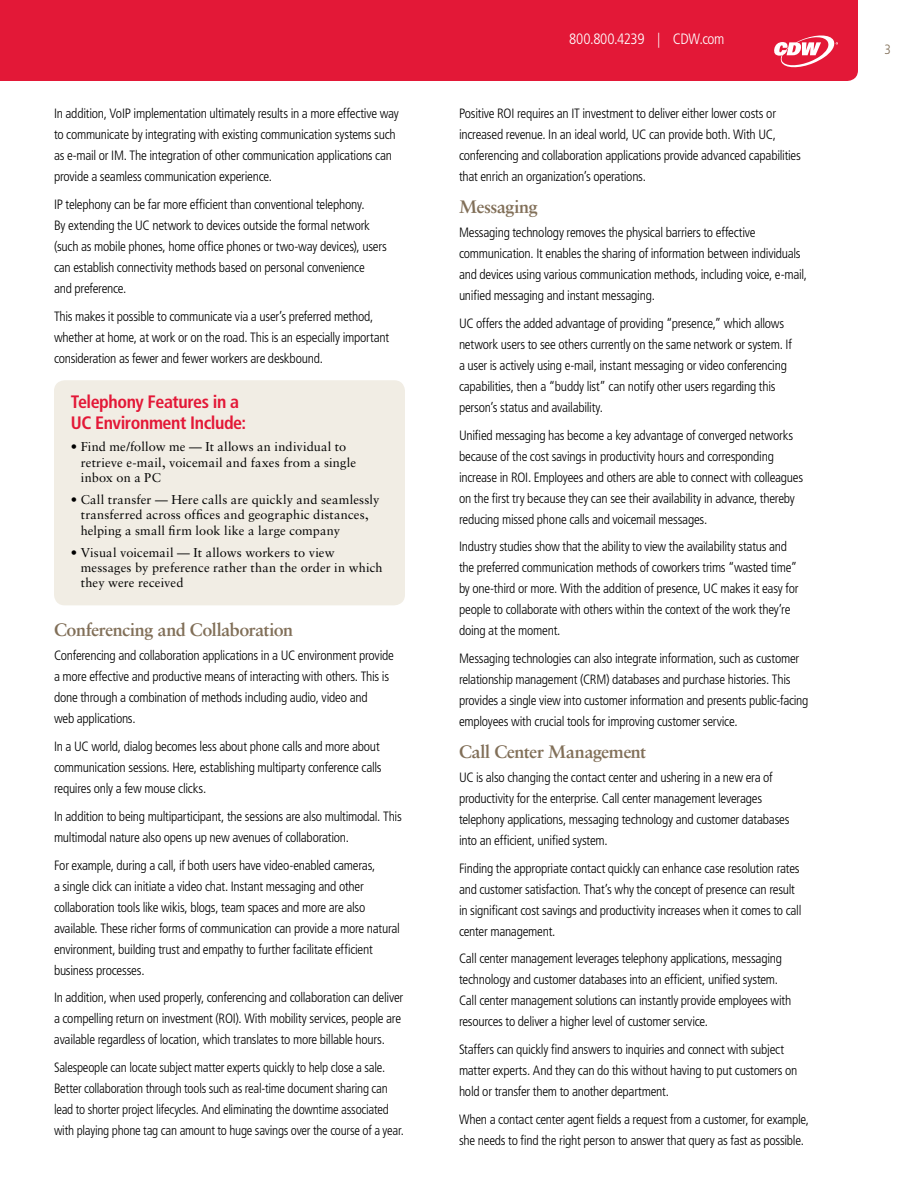
<style>
.page{position:relative;width:918px;height:1188px;background:#fff}
.page>*{position:absolute;margin:0;border:0;box-sizing:border-box;transform-origin:0 0}
.t1{font:700 18px "Sabon";letter-spacing:-.025em;color:#816f58}
.t2{font:700 condensed 18px/21px "Frutiger LT Std";letter-spacing:-.025em;color:#e31837}
.t3{font:300 condensed 15px "Frutiger LT Std";letter-spacing:-.02em;color:#fff}
.t4{font:300 condensed 13.5px/21px "Frutiger LT Std";letter-spacing:-.02em;color:#000}
.t5{font:300 condensed 13.5px "Frutiger LT Std";color:#816f58}
.t6{font:12.75px/15.3px "Sabon";letter-spacing:.01em;color:#000}
</style>
<div class="page">
<div style="left:0;top:0;width:858px;height:81px;background:#e31837"></div>
<svg style="left:774px;top:35px;width:64px;height:32px"></svg>
<div style="left:54px;top:380px;width:351px;height:225px;background:#f1ede4;border-radius:11px"></div>
<p class="t4" style="left:54px;top:103px;width:346px">In addition, VoIP implementation ultimately results in a more effective way to communicate by integrating with existing communication systems such as e-mail or IM . The integration of other communication applications can provide a seamless communication experience.</p>
<p class="t4" style="left:54px;top:194px;width:334px">IP telephony can be far more efficient than conventional telephony.<br>By extending the UC network to devices outside the formal network (such as mobile phones, home office phones or two-way devices), users can establish connectivity methods based on personal convenience<br>and preference.</p>
<p class="t4" style="left:54px;top:306px;width:337px">This makes it possible to communicate via a user’s preferred method, whether at home, at work or on the road. This is an especially important consideration as fewer and fewer workers are deskbound.</p>
<h1 class="t2" style="left:71px;top:392px;width:177px">Telephony Features in a<br>UC Environment Include:</h1>
<p class="t6" style="left:81px;top:439px;width:277px;text-indent:-10px">• Find me/follow me — It allows an individual to retrieve e-mail, voicemail and faxes from a single inbox on a PC</p>
<p class="t6" style="left:81px;top:492px;width:300px;text-indent:-10px">• Call transfer — Here calls are quickly and seamlessly transferred across offices and geographic distances, helping a small firm look like a large company</p>
<p class="t6" style="left:81px;top:545px;width:303px;text-indent:-10px">• Visual voicemail — It allows workers to view messages by preference rather than the order in which they were received</p>
<h1 class="t1" style="left:54px;top:619px;width:241px">Conferencing and Collaboration</h1>
<p class="t4" style="left:54px;top:645px;width:341px">Conferencing and collaboration applications in a UC environment provide a more effective and productive means of interacting with others. This is done through a combination of methods including audio, video and<br>web applications.</p>
<p class="t4" style="left:54px;top:736px;width:329px">In a UC world, dialog becomes less about phone calls and more about communication sessions. Here, establishing multiparty conference calls requires only a few mouse clicks.</p>
<p class="t4" style="left:54px;top:806px;width:349px">In addition to being multiparticipant, the sessions are also multimodal. This multimodal nature also opens up new avenues of collaboration.</p>
<p class="t4" style="left:54px;top:855px;width:347px">For example, during a call, if both users have video-enabled cameras,<br>a single click can initiate a video chat. Instant messaging and other collaboration tools like wikis, blogs, team spaces and more are also available. These richer forms of communication can provide a more natural environment, building trust and empathy to further facilitate efficient business processes.</p>
<p class="t4" style="left:54px;top:987px;width:351px">In addition, when used properly, conferencing and collaboration can deliver a compelling return on investment (ROI). With mobility services, people are available regardless of location, which translates to more billable hours.</p>
<p class="t4" style="left:54px;top:1057px;width:352px">Salespeople can locate subject matter experts quickly to help close a sale.<br>Better collaboration through tools such as real-time document sharing can lead to shorter project lifecycles. And eliminating the downtime associated with playing phone tag can amount to huge savings over the course of a year.</p>
<p class="t3" style="left:569px;top:31px;width:157px">800.800.4239 | CDW.com</p>
<p class="t4" style="left:459px;top:103px;width:343px">Positive ROI requires an IT investment to deliver either lower costs or increased revenue. In an ideal world, UC can provide both. With UC, conferencing and collaboration applications provide advanced capabilities that enrich an organization’s operations.</p>
<h1 class="t1" style="left:459px;top:195px;width:80px">Messaging</h1>
<p class="t4" style="left:459px;top:222px;width:350px">M essaging technology removes the physical barriers to effective communication. It enables the sharing of information between individuals and devices using various communication methods, including voice, e-mail, unified messaging and instant messaging.</p>
<p class="t4" style="left:459px;top:313px;width:334px">UC offers the added advantage of providing “presence,” which allows network users to see others currently on the same network or system. If a user is actively using e-mail, instant messaging or video conferencing capabilities, then a “buddy list” can notify other users regarding this person’s status and availability.</p>
<p class="t4" style="left:459px;top:425px;width:346px">Unified messaging has become a key advantage of converged networks because of the cost savings in productivity hours and corresponding increase in ROI. Employees and others are able to connect with colleagues on the first try because they can see their availability in advance, thereby reducing missed phone calls and voicemail messages.</p>
<p class="t4" style="left:459px;top:536px;width:341px">Industry studies show that the ability to view the availability status and the preferred communication methods of coworkers trims “wasted time” by one-third or more. With the addition of presence, UC makes it easy for people to collaborate with others within the context of the work they’re doing at the moment.</p>
<p class="t4" style="left:459px;top:648px;width:351px">Messaging technologies can also integrate information, such as customer relationship management (CRM) databases and purchase histories. This provides a single view into customer information and presents public-facing employees with crucial tools for improving customer service.</p>
<h1 class="t1" style="left:459px;top:740px;width:189px">Call Center Management</h1>
<p class="t4" style="left:459px;top:767px;width:332px">UC is also changing the contact center and ushering in a new era of productivity for the enterprise. Call center management leverages telephony applications, messaging technology and customer databases into an efficient, unified system.</p>
<p class="t4" style="left:459px;top:858px;width:344px">Finding the appropriate contact quickly can enhance case resolution rates and customer satisfaction. That’s why the concept of presence can result in significant cost savings and productivity increases when it comes to call center management.</p>
<p class="t4" style="left:459px;top:948px;width:334px">Call center management leverages telephony applications, messaging technology and customer databases into an efficient, unified system.<br>Call center management solutions can instantly provide employees with resources to deliver a higher level of customer service.</p>
<p class="t4" style="left:459px;top:1039px;width:340px">Staffers can quickly find answers to inquiries and connect with subject matter experts. And they can do this without having to put customers on hold or transfer them to another department.</p>
<p class="t4" style="left:459px;top:1109px;width:352px">When a contact center agent fields a request from a customer, for example, she needs to find the right person to answer that query as fast as possible.</p>
<p class="t5" style="left:885px;top:41px;width:8px">3</p>
</div>
